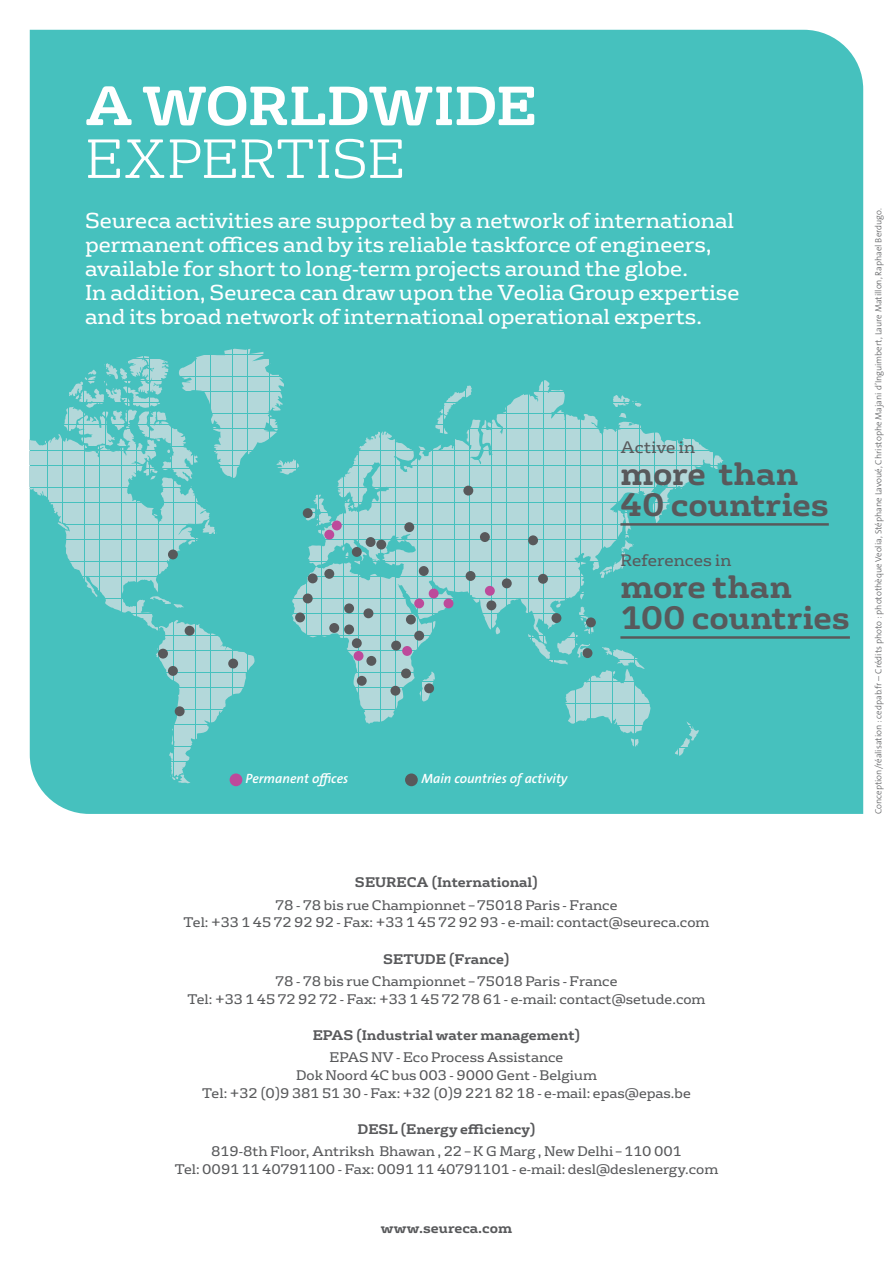
<style>
.page{position:relative;width:893px;height:1263px;background:#fff}
.page>*{position:absolute;margin:0;border:0;box-sizing:border-box;transform-origin:0 0}
.t1{font:700 53.4px "FS Rufus";letter-spacing:-.01em;color:#fff}
.t2{font:300 53.4px "FS Rufus";letter-spacing:-.005em;color:#fff}
.t3{font:700 31.5px/31.5px "FS Rufus";color:#58595b}
.t4{font:21px/24px "FS Rufus";color:#fff}
.t5{font:16.2px "FS Rufus";color:#58595b}
.t6{font:13.5px/18px "FS Rufus";color:#58595b;text-align:center}
.t7{font:700 13.5px "FS Rufus";color:#58595b}
.t8{font:13.5px "The Sans Veolia W6 Se Bld It";color:#fff}
.t9{font:9px "The Sans Veolia W3 Lig";color:#58595b}
</style>
<div class="page">
<div style="left:30px;top:30px;width:833px;height:784px;background:#46c1be"></div>
<svg style="left:30px;top:426px;width:225px;height:351px;background:#63c7c5"></svg>
<svg style="left:675px;top:724px;width:24px;height:32px"></svg>
<svg style="left:149px;top:596px;width:35px;height:12px"></svg>
<svg style="left:202px;top:519px;width:14px;height:17px"></svg>
<svg style="left:170px;top:774px;width:21px;height:9px"></svg>
<svg style="left:57px;top:522px;width:12px;height:8px"></svg>
<svg style="left:291px;top:380px;width:433px;height:344px;background:#72cac9"></svg>
<svg style="left:528px;top:591px;width:123px;height:156px;background:#61c6c5"></svg>
<svg style="left:64px;top:349px;width:236px;height:132px;background:#75cbca"></svg>
<svg style="left:600px;top:510px;width:35px;height:68px;background:#6fc9c8"></svg>
<div style="left:324px;top:530px;width:10px;height:10px;background:#bd4a9b;border-radius:50%"></div>
<div style="left:332px;top:520px;width:10px;height:10px;background:#bd4a9b;border-radius:50%"></div>
<div style="left:402px;top:646px;width:10px;height:10px;background:#bd4a9b;border-radius:50%"></div>
<div style="left:324px;top:569px;width:10px;height:10px;background:#58595b;border-radius:50%"></div>
<div style="left:308px;top:573px;width:10px;height:10px;background:#58595b;border-radius:50%"></div>
<div style="left:480px;top:532px;width:10px;height:10px;background:#58595b;border-radius:50%"></div>
<div style="left:329px;top:623px;width:10px;height:10px;background:#58595b;border-radius:50%"></div>
<div style="left:158px;top:649px;width:10px;height:10px;background:#58595b;border-radius:50%"></div>
<div style="left:168px;top:666px;width:10px;height:10px;background:#58595b;border-radius:50%"></div>
<div style="left:502px;top:578px;width:10px;height:10px;background:#58595b;border-radius:50%"></div>
<div style="left:538px;top:574px;width:10px;height:10px;background:#58595b;border-radius:50%"></div>
<div style="left:344px;top:624px;width:10px;height:10px;background:#58595b;border-radius:50%"></div>
<div style="left:228px;top:659px;width:10px;height:9px;background:#58595b;border-radius:50%"></div>
<div style="left:376px;top:540px;width:10px;height:9px;background:#58595b;border-radius:50%"></div>
<div style="left:366px;top:537px;width:10px;height:10px;background:#58595b;border-radius:50%"></div>
<div style="left:352px;top:547px;width:10px;height:10px;background:#58595b;border-radius:50%"></div>
<div style="left:303px;top:508px;width:10px;height:10px;background:#58595b;border-radius:50%"></div>
<div style="left:463px;top:486px;width:10px;height:9px;background:#58595b;border-radius:50%"></div>
<div style="left:404px;top:522px;width:10px;height:10px;background:#58595b;border-radius:50%"></div>
<div style="left:583px;top:648px;width:9px;height:10px;background:#58595b;border-radius:50%"></div>
<div style="left:528px;top:535px;width:10px;height:10px;background:#58595b;border-radius:50%"></div>
<div style="left:419px;top:566px;width:10px;height:10px;background:#58595b;border-radius:50%"></div>
<div style="left:466px;top:571px;width:9px;height:10px;background:#58595b;border-radius:50%"></div>
<div style="left:486px;top:600px;width:10px;height:10px;background:#58595b;border-radius:50%"></div>
<div style="left:424px;top:683px;width:10px;height:10px;background:#58595b;border-radius:50%"></div>
<div style="left:295px;top:612px;width:10px;height:10px;background:#58595b;border-radius:50%"></div>
<div style="left:344px;top:603px;width:10px;height:10px;background:#58595b;border-radius:50%"></div>
<div style="left:363px;top:608px;width:10px;height:10px;background:#58595b;border-radius:50%"></div>
<div style="left:303px;top:593px;width:10px;height:10px;background:#58595b;border-radius:50%"></div>
<div style="left:357px;top:676px;width:10px;height:10px;background:#58595b;border-radius:50%"></div>
<div style="left:390px;top:686px;width:10px;height:10px;background:#58595b;border-radius:50%"></div>
<div style="left:391px;top:641px;width:10px;height:9px;background:#58595b;border-radius:50%"></div>
<div style="left:401px;top:668px;width:10px;height:10px;background:#58595b;border-radius:50%"></div>
<div style="left:414px;top:631px;width:10px;height:10px;background:#58595b;border-radius:50%"></div>
<div style="left:406px;top:615px;width:10px;height:9px;background:#58595b;border-radius:50%"></div>
<div style="left:185px;top:626px;width:10px;height:10px;background:#58595b;border-radius:50%"></div>
<div style="left:175px;top:706px;width:10px;height:10px;background:#58595b;border-radius:50%"></div>
<div style="left:168px;top:549px;width:10px;height:10px;background:#58595b;border-radius:50%"></div>
<div style="left:352px;top:638px;width:10px;height:10px;background:#58595b;border-radius:50%"></div>
<div style="left:366px;top:656px;width:10px;height:10px;background:#58595b;border-radius:50%"></div>
<div style="left:551px;top:613px;width:10px;height:10px;background:#58595b;border-radius:50%"></div>
<div style="left:586px;top:617px;width:10px;height:10px;background:#58595b;border-radius:50%"></div>
<div style="left:444px;top:598px;width:9px;height:10px;background:#bd4a9b;border-radius:50%"></div>
<div style="left:429px;top:588px;width:10px;height:10px;background:#bd4a9b;border-radius:50%"></div>
<div style="left:414px;top:598px;width:10px;height:10px;background:#bd4a9b;border-radius:50%"></div>
<div style="left:485px;top:586px;width:10px;height:10px;background:#bd4a9b;border-radius:50%"></div>
<div style="left:354px;top:651px;width:9px;height:10px;background:#bd4a9b;border-radius:50%"></div>
<hr style="left:620px;top:523px;width:209px;height:3px;background:#58595b">
<hr style="left:620px;top:636px;width:230px;height:3px;background:#58595b">
<div style="left:230px;top:773px;width:12px;height:13px;background:#bd4a9b;border-radius:50%"></div>
<div style="left:405px;top:773px;width:13px;height:13px;background:#58595b;border-radius:50%"></div>
<h1 class="t1" style="left:85px;top:60px;width:453px">A WORLDWIDE</h1>
<h1 class="t2" style="left:85px;top:117px;width:321px">EXPERTISE</h1>
<p class="t4" style="left:85px;top:207px;width:656px">Seureca activities are supported by a network of international permanent offices and by its reliable taskforce of engineers, available for short to long-term projects around the globe.<br>In addition, Seureca can draw upon the Veolia Group expertise and its broad network of international operational experts.</p>
<p class="t5" style="left:620px;top:434px;width:76px">Active in</p>
<h2 class="t3" style="left:620px;top:455px;width:210px">more than<br>40 countries</h2>
<p class="t5" style="left:620px;top:547px;width:112px">References in</p>
<h2 class="t3" style="left:620px;top:568px;width:231px">more than<br>100 countries</h2>
<p class="t8" style="left:246px;top:770px;width:104px">Permanent offices</p>
<p class="t8" style="left:421px;top:770px;width:148px">Main countries of activity</p>
<p class="t7" style="left:355px;top:871px;width:184px">SEURECA (International)</p>
<p class="t6" style="left:184px;top:895px;width:527px">78 - 78 bis rue Championnet – 75018 Paris - France<br>Tel: +33 1 45 72 92 92 - Fax: +33 1 45 72 92 93 - e-mail: contact@seureca.com</p>
<p class="t7" style="left:383px;top:947px;width:128px">SETUDE (France)</p>
<p class="t6" style="left:187px;top:971px;width:520px">78 - 78 bis rue Championnet – 75018 Paris - France<br>Tel: +33 1 45 72 92 72 - Fax: +33 1 45 72 78 61 - e-mail: contact@setude.com</p>
<p class="t7" style="left:313px;top:1023px;width:269px">EPAS (Industrial water management)</p>
<p class="t6" style="left:202px;top:1047px;width:490px">EPAS NV - Eco Process Assistance<br>Dok Noord 4C bus 003 - 9000 Gent - Belgium<br>Tel: +32 (0)9 381 51 30 - Fax: +32 (0)9 221 82 18 - e-mail: epas@epas.be</p>
<p class="t7" style="left:357px;top:1117px;width:180px">DESL (Energy efficiency)</p>
<p class="t6" style="left:175px;top:1142px;width:545px">819-8th Floor, Antriksh Bhawan , 22 – K G Marg , New Delhi – 110 001<br>Tel: 0091 11 40791100 - Fax: 0091 11 40791101 - e-mail: desl@deslenergy.com</p>
<p class="t7" style="left:381px;top:1216px;width:133px">www.seureca.com</p>
<p class="t9" style="left:873px;top:814px;width:607px;rotate:-90deg">Conception/réalisation : cedpab.fr – Crédits photo : photothèque Veolia, Stéphane Lavoué, Christophe Majani d’Inguimbert, Laure Matillon, Raphael Berdugo.</p>
</div>
